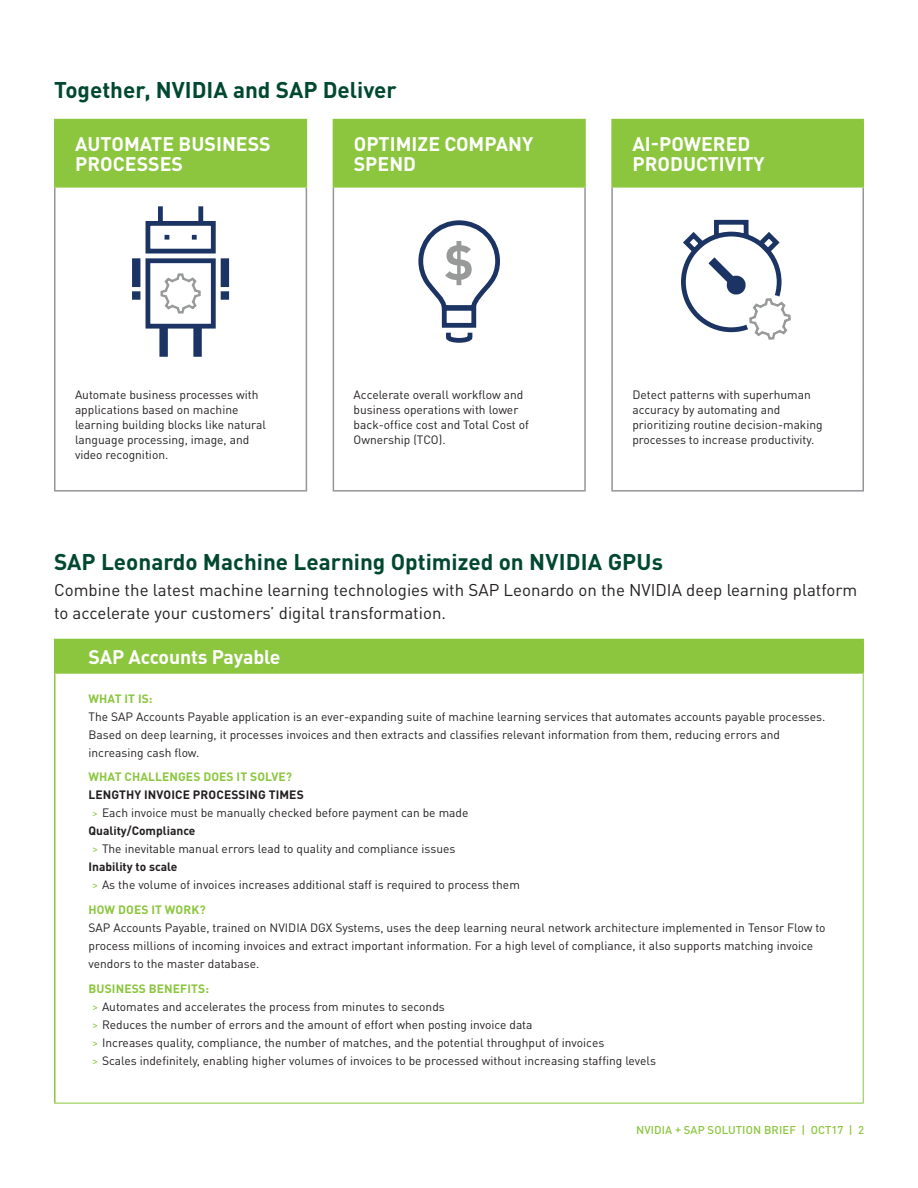
<style>
.page{position:relative;width:918px;height:1188px;background:#fff}
.page>*{position:absolute;margin:0;border:0;box-sizing:border-box;transform-origin:0 0}
.t1{font:700 22.5px "DIN Pro";color:#004831}
.Body_Text__Bulleted{font:700 19.5px/19.5px "DIN Pro";color:#fff}
.Body_Text{font:16.8px/22.5px "DIN Pro";color:#231f20}
.Body_Text-2{font:12px/15px "DIN Pro";color:#231f20}
.Body_Text-3{font:700 12px/18px "DIN Pro";letter-spacing:.01em;color:#231f20}
.Body_Text-4{font:700 12px "DIN Pro";letter-spacing:.01em;color:#8bc63e}
.t2{font:500 11.25px "DIN Pro";letter-spacing:.01em;color:#8bc63e}
.s1{font-weight:700;color:#8bc63e}
.s2{color:#8bc63e}
.s3{font-size:11.25px;color:#8bc63e}
</style>
<div class="page">
<div style="left:56px;top:120px;width:806px;height:67px;background:#8bc63e"></div>
<hr style="left:54px;top:187px;width:2px;height:189px;background:#939598">
<hr style="left:54px;top:376px;width:2px;height:114px;background:#939598">
<hr style="left:54px;top:490px;width:253px;height:2px;background:#939598">
<hr style="left:611px;top:490px;width:253px;height:2px;background:#939598">
<hr style="left:306px;top:187px;width:1px;height:189px;background:#939598">
<hr style="left:306px;top:376px;width:1px;height:114px;background:#939598">
<hr style="left:333px;top:187px;width:1px;height:189px;background:#939598">
<hr style="left:584px;top:187px;width:2px;height:189px;background:#939598">
<hr style="left:333px;top:376px;width:1px;height:114px;background:#939598">
<hr style="left:584px;top:376px;width:2px;height:114px;background:#939598">
<hr style="left:611px;top:187px;width:2px;height:189px;background:#939598">
<hr style="left:862px;top:187px;width:2px;height:189px;background:#939598">
<hr style="left:611px;top:376px;width:2px;height:114px;background:#939598">
<hr style="left:862px;top:376px;width:2px;height:114px;background:#939598">
<hr style="left:333px;top:490px;width:253px;height:2px;background:#939598">
<hr style="left:54px;top:119px;width:253px;height:1px;background:#8bc63e">
<hr style="left:54px;top:120px;width:2px;height:67px;background:#8bc63e">
<hr style="left:306px;top:120px;width:1px;height:67px;background:#8bc63e">
<hr style="left:54px;top:187px;width:253px;height:1px;background:#8bc63e">
<hr style="left:333px;top:119px;width:253px;height:1px;background:#8bc63e">
<hr style="left:333px;top:120px;width:1px;height:67px;background:#8bc63e">
<hr style="left:584px;top:120px;width:2px;height:67px;background:#8bc63e">
<hr style="left:333px;top:187px;width:253px;height:1px;background:#8bc63e">
<hr style="left:611px;top:119px;width:253px;height:1px;background:#8bc63e">
<hr style="left:611px;top:120px;width:2px;height:67px;background:#8bc63e">
<hr style="left:611px;top:187px;width:253px;height:1px;background:#8bc63e">
<hr style="left:862px;top:120px;width:2px;height:67px;background:#8bc63e">
<svg style="left:145px;top:206px;width:71px;height:123px"></svg>
<div style="left:193px;top:326px;width:9px;height:31px;background:#1b3463"></div>
<div style="left:159px;top:326px;width:9px;height:31px;background:#1b3463"></div>
<div style="left:221px;top:258px;width:8px;height:29px;background:#1b3463"></div>
<div style="left:221px;top:291px;width:8px;height:9px;background:#1b3463"></div>
<div style="left:132px;top:258px;width:8px;height:29px;background:#1b3463"></div>
<div style="left:132px;top:291px;width:8px;height:9px;background:#1b3463"></div>
<svg style="left:418px;top:220px;width:82px;height:123px"></svg>
<svg style="left:681px;top:219px;width:110px;height:121px"></svg>
<div style="left:55px;top:639px;width:808px;height:34px;background:#8bc63e"></div>
<hr style="left:862px;top:640px;width:2px;height:33px;background:#8bc63e">
<hr style="left:56px;top:673px;width:808px;height:1px;background:#8bc63e">
<hr style="left:863px;top:674px;width:1px;height:429px;background:#8bc63e">
<hr style="left:54px;top:1103px;width:810px;height:1px;background:#8bc63e">
<hr style="left:54px;top:639px;width:810px;height:1px;background:#8bc63e">
<hr style="left:54px;top:640px;width:2px;height:33px;background:#8bc63e">
<hr style="left:54px;top:673px;width:2px;height:430px;background:#8bc63e">
<h2 class="t1" style="left:54px;top:75px;width:344px">Together, NVIDIA and SAP Deliver</h2>
<h4 class="Body_Text__Bulleted" style="left:75px;top:134px;width:197px">AUTOMATE BUSINESS<br>PROCESSES</h4>
<h4 class="Body_Text__Bulleted" style="left:354px;top:134px;width:181px">OPTIMIZE COMPANY<br>SPEND</h4>
<h4 class="Body_Text__Bulleted" style="left:632px;top:134px;width:134px">AI-POWERED<br>PRODUCTIVITY</h4>
<p class="Body_Text-2" style="left:75px;top:386px;width:192px">Automate business processes with applications based on machine learning building blocks like natural language processing, image, and video recognition.</p>
<p class="Body_Text-2" style="left:354px;top:386px;width:177px">Accelerate overall workflow and business operations with lower back-office cost and Total Cost of<br>Ownership (TCO).</p>
<p class="Body_Text-2" style="left:632px;top:386px;width:192px">Detect patterns with superhuman accuracy by automating and prioritizing routine decision-making processes to increase productivity.</p>
<h2 class="t1" style="left:54px;top:547px;width:611px">SAP Leonardo Machine Learning Optimized on NVIDIA GPUs</h2>
<p class="Body_Text" style="left:54px;top:578px;width:805px">Combine the latest machine learning technologies with SAP Leonardo on the NVIDIA deep learning platform to accelerate your customers’ digital transformation.</p>
<p class="Body_Text__Bulleted" style="left:88px;top:646px;width:194px">SAP Accounts Payable</p>
<p class="Body_Text-2" style="left:88px;top:689px;width:738px;line-height:18px"><span class="s1">WHAT IT IS:<br></span>The SAP Accounts Payable application is an ever-expanding suite of machine learning services that automates accounts payable processes.<br>Based on deep learning, it processes invoices and then extracts and classifies relevant information from them, reducing errors and increasing cash flow.</p>
<p class="Body_Text-3" style="left:89px;top:768px;width:217px"><span class="s2">WHAT CHALLENGES DOES IT SOLVE?<br></span>LENGTHY INVOICE PROCESSING TIMES</p>
<p class="Body_Text-2" style="left:92px;top:805px;width:378px"><span class="s3">&gt;</span> Each invoice must be manually checked before payment can be made</p>
<p class="Body_Text-3" style="left:88px;top:822px;width:108px">Quality/Compliance</p>
<p class="Body_Text-2" style="left:92px;top:841px;width:365px"><span class="s2">&gt;</span> The inevitable manual errors lead to quality and compliance issues</p>
<p class="Body_Text-3" style="left:88px;top:858px;width:90px">Inability to scale</p>
<p class="Body_Text-2" style="left:92px;top:877px;width:429px"><span class="s2">&gt;</span> As the volume of invoices increases additional staff is required to process them</p>
<p class="Body_Text-2" style="left:88px;top:900px;width:739px;line-height:18px"><span class="s1">HOW DOES IT WORK?<br></span>SAP Accounts Payable, trained on NVIDIA DGX Systems, uses the deep learning neural network architecture implemented in Tensor Flow to process millions of incoming invoices and extract important information. For a high level of compliance, it also supports matching invoice vendors to the master database.</p>
<p class="Body_Text-4" style="left:89px;top:980px;width:122px">BUSINESS BENEFITS:</p>
<p class="Body_Text-2" style="left:92px;top:999px;width:354px"><span class="s2">&gt;</span> Automates and accelerates the process from minutes to seconds</p>
<p class="Body_Text-2" style="left:92px;top:1017px;width:442px"><span class="s2">&gt;</span> Reduces the number of errors and the amount of effort when posting invoice data</p>
<p class="Body_Text-2" style="left:92px;top:1035px;width:514px"><span class="s2">&gt;</span> Increases quality, compliance, the number of matches, and the potential throughput of invoices</p>
<p class="Body_Text-2" style="left:92px;top:1053px;width:565px"><span class="s2">&gt;</span> Scales indefinitely, enabling higher volumes of invoices to be processed without increasing staffing levels</p>
<p class="t2" style="left:636px;top:1122px;width:229px">NVIDIA + SAP SOLUTION BRI EF | OCT17 | 2</p>
</div>
